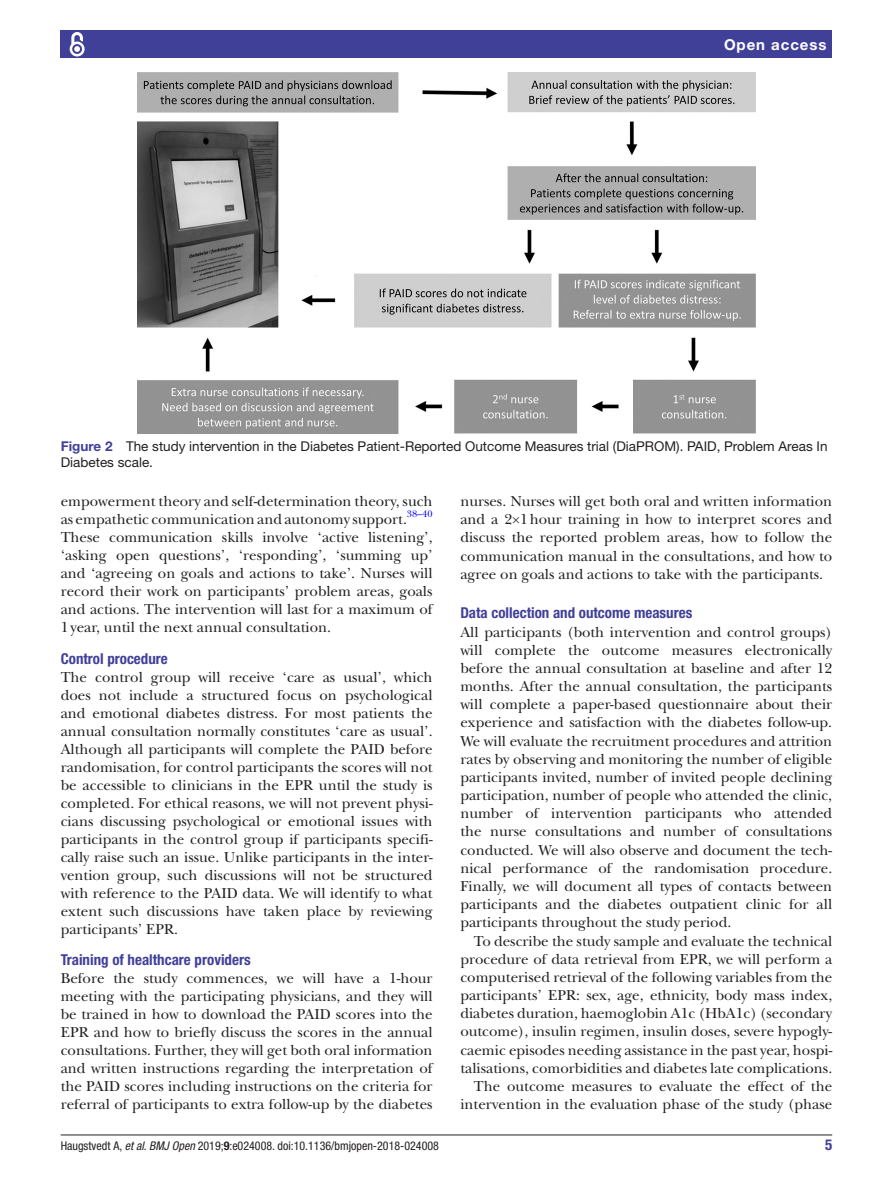
<style>
.page{position:relative;width:893px;height:1191px;background:#fff}
.page>*{position:absolute;margin:0;border:0;box-sizing:border-box;transform-origin:0 0}
.t1{font:15px/18.1px "New Baskerville";color:#231f20;text-align:justify}
.t2{font:700 condensed 15px "Helvetica Neue LT Std";color:#414099}
.t3{font:700 15px "Helvetica Neue LT Std";letter-spacing:.065em;color:#fff}
.t4{font:13.5px/16.2px "Helvetica Neue LT Std";color:#231f20}
.t5{font:condensed 12px "Helvetica Neue LT Std";color:#231f20}
.t6{font:9.9px "New Baskerville";color:#00f}
.s1{font-weight:700;color:#414099}
.s2{font-style:italic}
.s3{font-weight:700}
</style>
<div class="page">
<hr style="left:61px;top:1134px;width:771px;height:1px;background:#231f20">
<div style="left:61px;top:31px;width:771px;height:27px;background:#414099"></div>
<svg style="left:69px;top:32px;width:16px;height:25px"></svg>
<img style="left:138px;top:73px;width:617px;height:360px">
<p class="t3" style="left:724px;top:35px;width:104px">Open access</p>
<p class="t4" style="left:61px;top:438px;width:768px"><span class="s1">Figure 2</span> The study intervention in the Diabetes Patient-Reported Outcome Measures trial (DiaPROM). PAID, Problem Areas In<br>Diabetes scale.</p>
<p class="t1" style="left:61px;top:492px;width:373px">empowerment theory and self-determination theory, such as empathetic communication and autonomy support.</p>
<p class="t6" style="left:407px;top:508px;width:27px">38–40</p>
<p class="t1" style="left:61px;top:528px;width:373px">These communication skills involve ‘active listening’, ‘asking open questions’, ‘responding’, ‘summing up’ and ‘agreeing on goals and actions to take’. Nurses will record their work on participants’ problem areas, goals and actions. The intervention will last for a maximum of 1year, until the next annual consultation.</p>
<p class="t2" style="left:61px;top:649px;width:109px">Control procedure</p>
<p class="t1" style="left:61px;top:668px;width:373px">The control group will receive ‘care as usual’, which does not include a structured focus on psychological and emotional diabetes distress. For most patients the annual consultation normally constitutes ‘care as usual’.<br>Although all participants will complete the PAID before randomisation, for control participants the scores will not be accessible to clinicians in the EPR until the study is completed. For ethical reasons, we will not prevent physi&shy;cians discussing psychological or emotional issues with participants in the control group if participants specifi&shy;cally raise such an issue. Unlike participants in the inter&shy;vention group, such discussions will not be structured with reference to the PAID data. We will identify to what extent such discussions have taken place by reviewing participants’ EPR.</p>
<p class="t2" style="left:61px;top:951px;width:191px">Training of healthcare providers</p>
<p class="t1" style="left:61px;top:969px;width:373px">Before the study commences, we will have a 1-hour meeting with the participating physicians, and they will be trained in how to download the PAID scores into the EPR and how to briefly discuss the scores in the annual consultations. Further, they will get both oral information and written instructions regarding the interpretation of the PAID scores including instructions on the criteria for referral of participants to extra follow-up by the diabetes</p>
<p class="t1" style="left:460px;top:492px;width:373px">nurses. Nurses will get both oral and written information and a 2×1hour training in how to interpret scores and discuss the reported problem areas, how to follow the communication manual in the consultations, and how to agree on goals and actions to take with the participants.</p>
<p class="t2" style="left:460px;top:604px;width:233px">Data collection and outcome measures</p>
<p class="t1" style="left:460px;top:623px;width:373px">All participants (both intervention and control groups) will complete the outcome measures electronically before the annual consultation at baseline and after 12 months. After the annual consultation, the participants will complete a paper-based questionnaire about their experience and satisfaction with the diabetes follow-up.<br>We will evaluate the recruitment procedures and attrition rates by observing and monitoring the number of eligible participants invited, number of invited people declining participation, number of people who attended the clinic, number of intervention participants who attended the nurse consultations and number of consultations conducted. We will also observe and document the tech&shy;nical performance of the randomisation procedure.<br>Finally, we will document all types of contacts between participants and the diabetes outpatient clinic for all participants throughout the study period.</p>
<p class="t1" style="left:460px;top:931px;width:373px;text-align:right">To describe the study sample and evaluate the technical procedure of data retrieval from EPR, we will perform a computerised retrieval of the following variables from the participants’ EPR: sex, age, ethnicity, body mass index, diabetes duration, haemoglobin A1c (HbA1c) (secondary outcome), insulin regimen, insulin doses, severe hypogly&shy;caemic episodes needing assistance in the past year, hospi&shy;talisations, comorbidities and diabetes late complications.<br>The outcome measures to evaluate the effect of the intervention in the evaluation phase of the study (phase</p>
<p class="t5" style="left:61px;top:1138px;width:380px">Haugstvedt A, <span class="s2">et al</span>. <span class="s2">BMJ Open</span> 2019;<span class="s3">9</span>:e024008. doi:10.1136/bmjopen-2018-024008</p>
<p class="t2" style="left:825px;top:1135px;width:9px">5</p>
</div>
